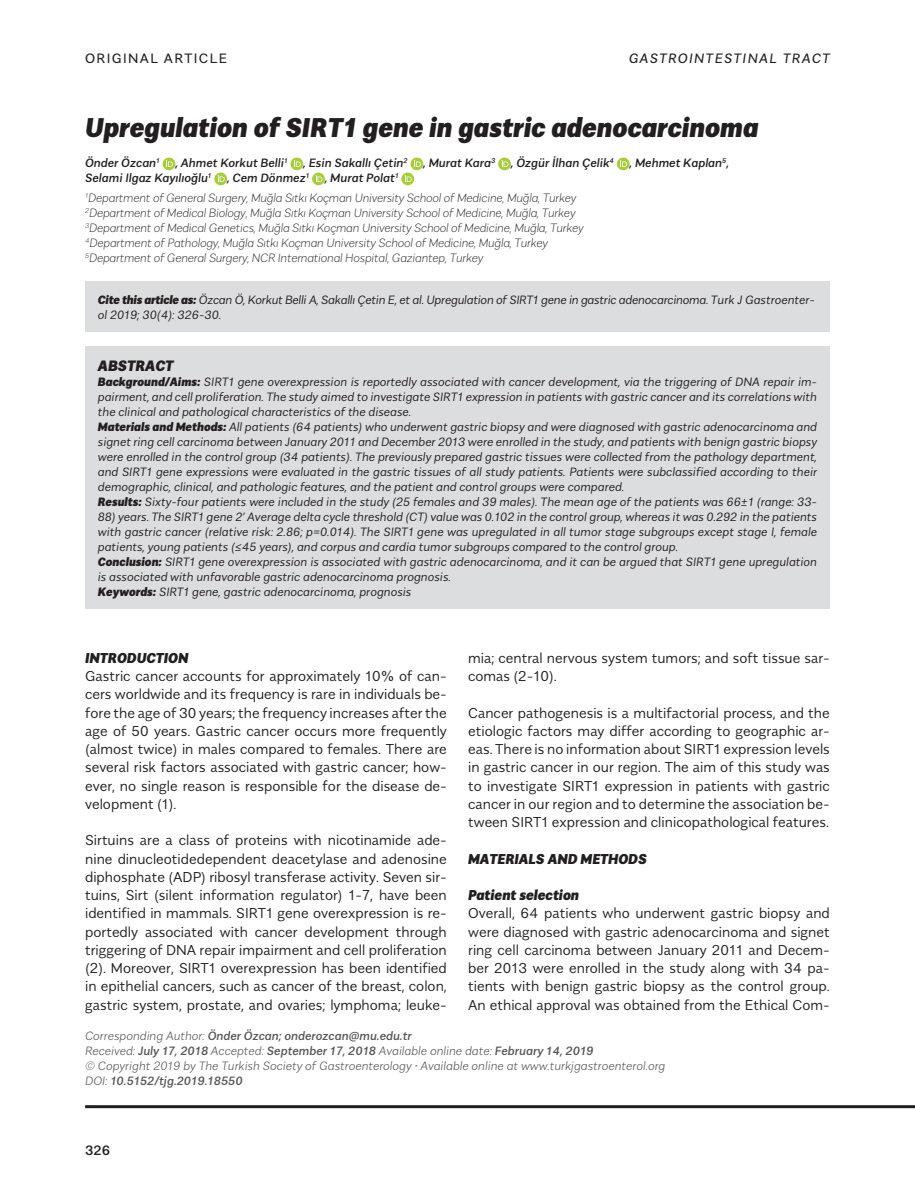
<style>
.page{position:relative;width:915px;height:1191px;background:#fff}
.page>*{position:absolute;margin:0;border:0;box-sizing:border-box;transform-origin:0 0}
.t1{font:italic 900 27px "Alergia Normal";color:#231f20}
.t2{font:italic 900 15px "Alergia Normal";color:#231f20}
.t3{font:300 14.25px/18.3px "Alergia Normal";color:#231f20;text-align:justify}
.t4{font:italic 900 14.25px "Alergia Normal";color:#231f20}
.t5{font:italic 13.5px "Alergia Normal";letter-spacing:.1em;color:#231f20}
.t6{font:13.5px "Alergia Normal";letter-spacing:.1em;color:#231f20}
.Text_copy_justificat{font:500 13.5px "Alergia Normal";color:#231f20}
.t7{font:italic 300 12px/15px "Alergia Normal";color:#231f20;text-align:justify}
.t8{font:italic 300 expanded 12px "Alergia Normal";letter-spacing:-.015em;color:#231f20}
.t9{font:italic 500 12px "Alergia Normal";color:#57585a}
.t10{font:italic 300 12px/15px "Alergia Normal";letter-spacing:-.02em;color:#231f20}
.t11{font:italic 500 12px "Alergia Normal";color:#231f20}
.t12{font:italic 200 12px "Alergia Normal";color:#57585a}
.s1{font-weight:900}
.s2{font-weight:200}
</style>
<div class="page">
<svg style="left:162px;top:157px;width:13px;height:13px"></svg>
<svg style="left:166px;top:160px;width:7px;height:7px"></svg>
<svg style="left:290px;top:157px;width:13px;height:13px"></svg>
<svg style="left:294px;top:160px;width:7px;height:7px"></svg>
<svg style="left:410px;top:157px;width:13px;height:13px"></svg>
<svg style="left:414px;top:160px;width:6px;height:7px"></svg>
<svg style="left:498px;top:157px;width:12px;height:13px"></svg>
<svg style="left:501px;top:160px;width:7px;height:7px"></svg>
<svg style="left:616px;top:157px;width:13px;height:13px"></svg>
<svg style="left:620px;top:160px;width:7px;height:7px"></svg>
<svg style="left:214px;top:172px;width:13px;height:13px"></svg>
<svg style="left:218px;top:175px;width:6px;height:7px"></svg>
<svg style="left:312px;top:172px;width:13px;height:13px"></svg>
<svg style="left:315px;top:175px;width:7px;height:7px"></svg>
<svg style="left:401px;top:172px;width:13px;height:13px"></svg>
<svg style="left:404px;top:175px;width:7px;height:7px"></svg>
<div style="left:85px;top:346px;width:744px;height:263px;background:#dcdddf"></div>
<hr style="left:85px;top:1105px;width:829px;height:3px;background:#231f20">
<div style="left:85px;top:282px;width:744px;height:50px;background:#dcdddf"></div>
<p class="t6" style="left:85px;top:48px;width:143px">ORIGINAL ARTICLE</p>
<p class="t5" style="left:628px;top:48px;width:203px">GASTROINTESTINAL TRACT</p>
<p class="t1" style="left:85px;top:106px;width:674px">Upregulation of SIRT1 gene in gastric adenocarcinoma</p>
<p class="t11" style="left:85px;top:154px;width:76px">Önder Özcan<sup>1</sup></p>
<p class="t11" style="left:175px;top:154px;width:114px">, Ahmet Korkut Belli<sup>1</sup></p>
<p class="t11" style="left:303px;top:154px;width:106px">, Esin Sakallı Çetin<sup>2</sup></p>
<p class="t11" style="left:423px;top:154px;width:74px">, Murat Kara<sup>3</sup></p>
<p class="t11" style="left:510px;top:154px;width:105px">, Özgür İlhan Çelik<sup>4</sup></p>
<p class="t11" style="left:629px;top:154px;width:101px">, Mehmet Kaplan<sup>5</sup>,</p>
<p class="t11" style="left:85px;top:169px;width:128px">Selami Ilgaz Kayılıoğlu<sup>1</sup></p>
<p class="t11" style="left:227px;top:169px;width:84px">, Cem Dönmez<sup>1</sup></p>
<p class="t11" style="left:325px;top:169px;width:75px">, Murat Polat<sup>1</sup></p>
<p class="t8" style="left:85px;top:188px;width:492px"><sup>1</sup>Department of General Surgery, Muğla Sıtkı Koçman University School of Medicine, Muğla, Turkey</p>
<p class="t8" style="left:85px;top:203px;width:491px"><sup>2</sup>Department of Medical Biology, Muğla Sıtkı Koçman University School of Medicine, Muğla, Turkey</p>
<p class="t8" style="left:85px;top:218px;width:500px"><sup>3</sup>Department of Medical Genetics, Muğla Sıtkı Koçman University School of Medicine, Muğla, Turkey</p>
<p class="t8" style="left:85px;top:233px;width:464px"><sup>4</sup>Department of Pathology, Muğla Sıtkı Koçman University School of Medicine, Muğla, Turkey</p>
<p class="t8" style="left:85px;top:248px;width:399px"><sup>5</sup>Department of General Surgery, NCR International Hospital, Gaziantep, Turkey</p>
<p class="t10" style="left:98px;top:291px;width:718px"><span class="s1">Cite this article as:</span> Özcan Ö, Korkut Belli A, Sakallı Çetin E, et al. Upregulation of SIRT1 gene in gastric adenocarcinoma. Turk J Gastroenter&shy;ol 2019; 30(4): 326-30.</p>
<p class="t2" style="left:98px;top:353px;width:77px">ABSTRACT</p>
<p class="t7" style="left:98px;top:373px;width:720px"><span class="s1">Background/Aims:</span> SIRT1 gene overexpression is reportedly associated with cancer development, via the triggering of DNA repair im&shy;pairment, and cell proliferation. The study aimed to investigate SIRT1 expression in patients with gastric cancer and its correlations with the clinical and pathological characteristics of the disease.</p>
<p class="t7" style="left:98px;top:418px;width:720px"><span class="s1">Materials and Methods:</span> All patients (64 patients) who underwent gastric biopsy and were diagnosed with gastric adenocarcinoma and signet ring cell carcinoma between January 2011 and December 2013 were enrolled in the study, and patients with benign gastric biopsy were enrolled in the control group (34 patients). The previously prepared gastric tissues were collected from the pathology department, and SIRT1 gene expressions were evaluated in the gastric tissues of all study patients. Patients were subclassified according to their demographic, clinical, and pathologic features, and the patient and control groups were compared.</p>
<p class="t7" style="left:98px;top:493px;width:720px"><span class="s1">Results:</span> Sixty-four patients were included in the study (25 females and 39 males). The mean age of the patients was 66±1 (range: 33-</p>
<p class="t7" style="left:98px;top:508px;width:720px">88) years. The SIRT1 gene 2’ Average delta cycle threshold (CT) value was 0.102 in the control group, whereas it was 0.292 in the patients with gastric cancer (relative risk: 2.86; p=0.014). The SIRT1 gene was upregulated in all tumor stage subgroups except stage I, female patients, young patients (≤45 years), and corpus and cardia tumor subgroups compared to the control group.</p>
<p class="t7" style="left:98px;top:553px;width:720px"><span class="s1">Conclusion:</span> SIRT1 gene overexpression is associated with gastric adenocarcinoma, and it can be argued that SIRT1 gene upregulation is associated with unfavorable gastric adenocarcinoma prognosis.</p>
<p class="t7" style="left:98px;top:583px;width:315px"><span class="s1">Keywords:</span> SIRT1 gene, gastric adenocarcinoma, prognosis</p>
<p class="t4" style="left:85px;top:646px;width:105px">INTRODUCTION</p>
<p class="t3" style="left:85px;top:665px;width:363px">Gastric cancer accounts for approximately 10% of can&shy;cers worldwide and its frequency is rare in individuals be&shy;fore the age of 30 years; the frequency increases after the age of 50 years. Gastric cancer occurs more frequently (almost twice) in males compared to females. There are several risk factors associated with gastric cancer; how&shy;ever, no single reason is responsible for the disease de&shy;velopment (1).</p>
<p class="t3" style="left:85px;top:830px;width:363px">Sirtuins are a class of proteins with nicotinamide ade&shy;nine dinucleotidedependent deacetylase and adenosine diphosphate (ADP) ribosyl transferase activity. Seven sir&shy;tuins, Sirt (silent information regulator) 1-7, have been identified in mammals. SIRT1 gene overexpression is re&shy;portedly associated with cancer development through triggering of DNA repair impairment and cell proliferation (2). Moreover, SIRT1 overexpression has been identified in epithelial cancers, such as cancer of the breast, colon, gastric system, prostate, and ovaries; lymphoma; leuke-</p>
<p class="t3" style="left:468px;top:647px;width:363px">mia; central nervous system tumors; and soft tissue sar&shy;comas (2-10).</p>
<p class="t3" style="left:468px;top:702px;width:363px">Cancer pathogenesis is a multifactorial process, and the etiologic factors may differ according to geographic ar&shy;eas. There is no information about SIRT1 expression levels in gastric cancer in our region. The aim of this study was to investigate SIRT1 expression in patients with gastric cancer in our region and to determine the association be&shy;tween SIRT1 expression and clinicopathological features.</p>
<p class="t4" style="left:468px;top:847px;width:180px">MATERIALS AND METHODS</p>
<p class="t4" style="left:468px;top:883px;width:113px">Patient selection</p>
<p class="t3" style="left:468px;top:903px;width:363px">Overall, 64 patients who underwent gastric biopsy and were diagnosed with gastric adenocarcinoma and signet ring cell carcinoma between January 2011 and Decem&shy;ber 2013 were enrolled in the study along with 34 pa&shy;tients with benign gastric biopsy as the control group.<br>An ethical approval was obtained from the Ethical Com-</p>
<p class="t9" style="left:85px;top:1026px;width:328px"><span class="s2">Corresponding Author:</span> Önder Özcan; onderozcan@mu.edu.tr</p>
<p class="t9" style="left:85px;top:1041px;width:510px"><span class="s2">Received:</span> July 17, 2018 <span class="s2">Accepted:</span> September 17, 2018 <span class="s2">Available online date:</span> February 14, 2019</p>
<p class="t12" style="left:85px;top:1056px;width:581px">© Copyright 2019 by The Turkish Society of Gastroenterology • Available online at www.turkjgastroenterol.org</p>
<p class="t9" style="left:85px;top:1071px;width:159px"><span class="s2">DOI:</span> 10.5152/tjg.2019.18550</p>
<p class="Text_copy_justificat" style="left:85px;top:1139px;width:27px">326</p>
</div>
